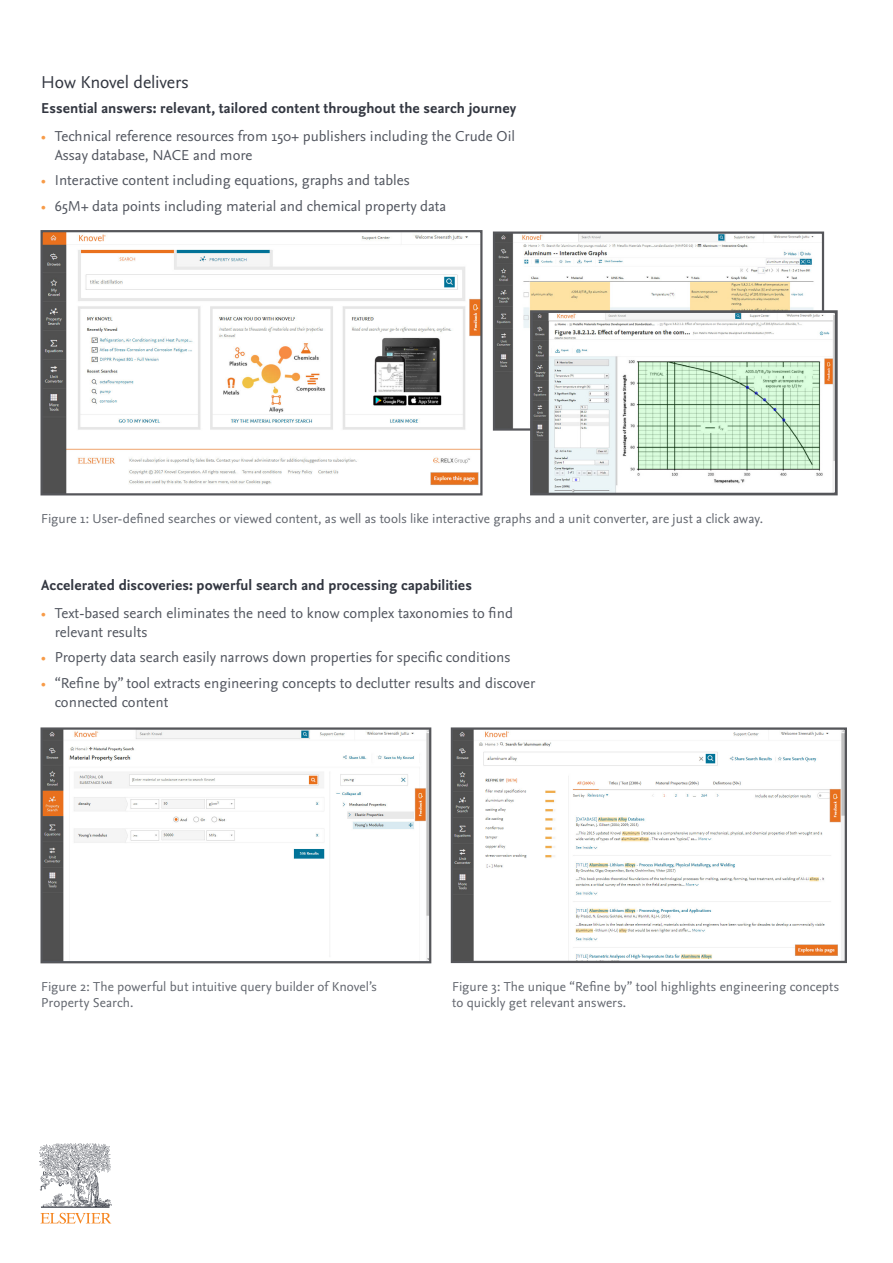
<style>
.page{position:relative;width:893px;height:1263px;background:#fff}
.page>*{position:absolute;margin:0;border:0;box-sizing:border-box;transform-origin:0 0}
.Section_subtitle{font:18px "Nexus Sans Pro";letter-spacing:-.01em;color:#323640}
.t1{font:15px/18.8px "Nexus Sans Pro";color:#52565f}
.Body_Paragraph{font:700 15px "Nexus Sans Pro";letter-spacing:.005em;color:#323640}
.Caption_text{font:13.5px/16.2px "Nexus Sans Pro";letter-spacing:.005em;color:#62666e}
.s1{color:#f79b48}
</style>
<div class="page">
<svg style="left:39px;top:1143px;width:73px;height:81px"></svg>
<img style="left:43px;top:233px;width:436px;height:259px">
<div style="left:40px;top:230px;width:442px;height:265px;border:2px solid #55565a"></div>
<img style="left:496px;top:234px;width:318px;height:194px">
<div style="left:493px;top:231px;width:331px;height:200px;border:2px solid #55565a"></div>
<img style="left:534px;top:314px;width:300px;height:177px">
<div style="left:530px;top:310px;width:308px;height:185px;border:3px solid #55565a"></div>
<img style="left:43px;top:730px;width:385px;height:230px">
<div style="left:40px;top:727px;width:391px;height:236px;border:2px solid #55565a"></div>
<img style="left:454px;top:730px;width:390px;height:230px">
<div style="left:451px;top:727px;width:396px;height:236px;border:2px solid #55565a"></div>
<p class="Section_subtitle" style="left:41px;top:68px;width:149px">How Knovel delivers</p>
<p class="Body_Paragraph" style="left:41px;top:97px;width:476px">Essential answers: relevant, tailored content throughout the search journey</p>
<p class="t1" style="left:55px;top:126px;width:462px;text-indent:-14px"><span class="s1">•</span> Technical reference resources from 150+ publishers including the Crude Oil<br>Assay database, NACE and more</p>
<p class="t1" style="left:41px;top:170px;width:370px"><span class="s1">•</span> Interactive content including equations, graphs and tables</p>
<p class="t1" style="left:41px;top:196px;width:406px"><span class="s1">•</span> 65M+ data points including material and chemical property data</p>
<p class="Caption_text" style="left:41px;top:510px;width:723px">Figure 1: User-defined searches or viewed content, as well as tools like interactive graphs and a unit converter, are just a click away.</p>
<p class="Body_Paragraph" style="left:41px;top:574px;width:432px">Accelerated discoveries: powerful search and processing capabilities</p>
<p class="t1" style="left:55px;top:603px;width:460px;text-indent:-14px"><span class="s1">•</span> Text-based search eliminates the need to know complex taxonomies to find relevant results</p>
<p class="t1" style="left:41px;top:647px;width:471px"><span class="s1">•</span> Property data search easily narrows down properties for specific conditions</p>
<p class="t1" style="left:55px;top:673px;width:482px;text-indent:-14px"><span class="s1">•</span> “Refine by” tool extracts engineering concepts to declutter results and discover connected content</p>
<p class="Caption_text" style="left:41px;top:977px;width:337px">Figure 2: The powerful but intuitive query builder of Knovel’s<br>Property Search.</p>
<p class="Caption_text" style="left:452px;top:977px;width:388px">Figure 3: The unique “Refine by” tool highlights engineering concepts to quickly get relevant answers.</p>
</div>
